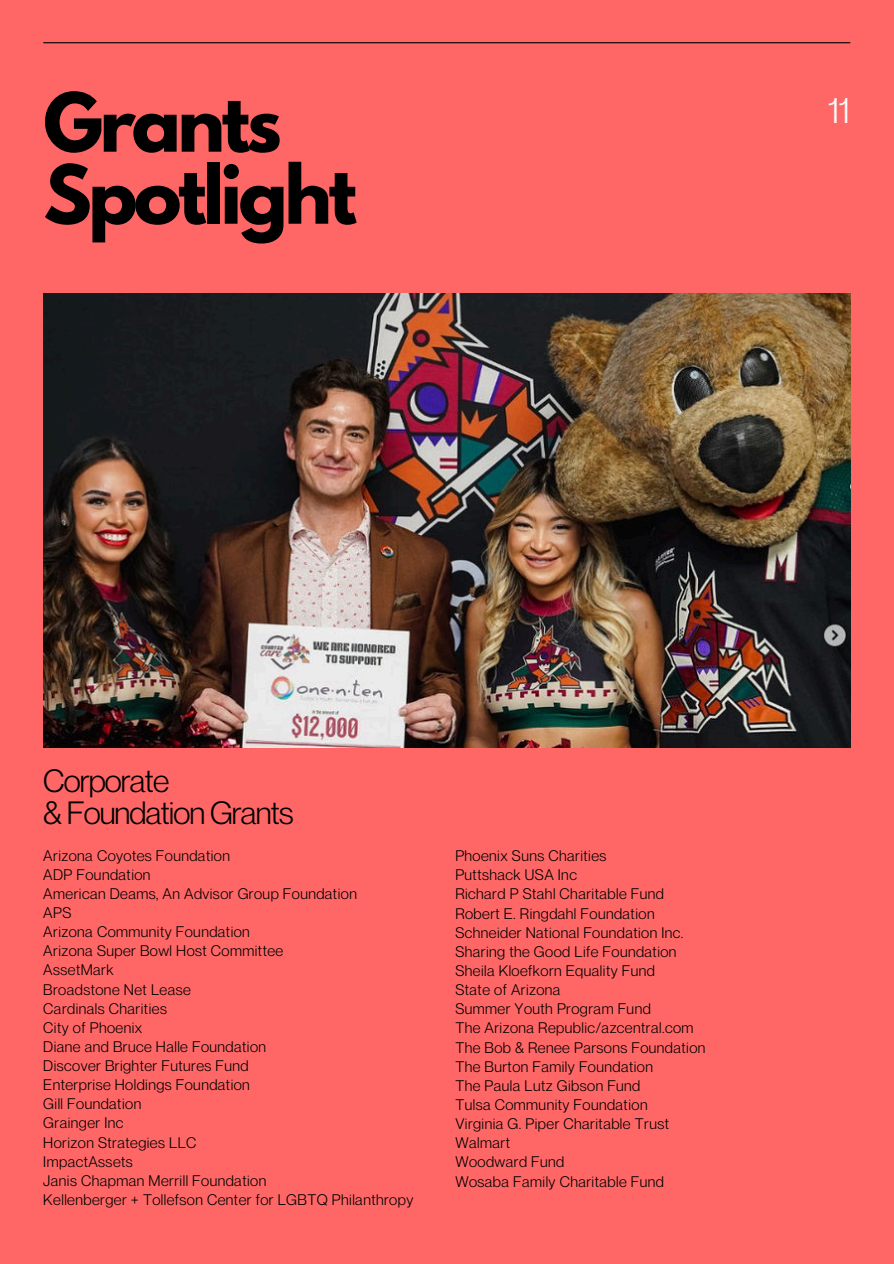
<style>
.page{position:relative;width:894px;height:1264px;background:#fff}
.page>*{position:absolute;margin:0;border:0;box-sizing:border-box;transform-origin:0 0}
.t1{font:700 72px/72px "League Spartan";letter-spacing:-.05em;color:#000}
.t2{font:36px "Neue Montreal";color:#fafafa}
.t3{font:31.5px/31.5px "Neue Montreal";letter-spacing:-.03em;color:#000}
.t4{font:15px/19.2px "Neue Montreal";letter-spacing:.03em;color:#000}
</style>
<div class="page">
<div style="left:0;top:0;width:893px;height:1263px;background:#ff6767"></div>
<hr style="left:43px;top:42px;width:807px;height:1px;background:#000">
<img style="left:43px;top:294px;width:807px;height:453px">
<h1 class="t1" style="left:43px;top:86px;width:315px">Grants<br>Spotlight</h1>
<h2 class="t2" style="left:827px;top:82px;width:24px">11</h2>
<h3 class="t3" style="left:43px;top:762px;width:251px">Corporate<br>&amp; Foundation Grants</h3>
<p class="t4" style="left:43px;top:844px;width:371px">Arizona Coyotes Foundation<br>ADP Foundation<br>American Deams, An Advisor Group Foundation<br>APS<br>Arizona Community Foundation<br>Arizona Super Bowl Host Committee<br>AssetMark<br>Broadstone Net Lease<br>Cardinals Charities<br>City of Phoenix<br>Diane and Bruce Halle Foundation<br>Discover Brighter Futures Fund<br>Enterprise Holdings Foundation<br>Gill Foundation<br>Grainger Inc<br>Horizon Strategies LLC<br>ImpactAssets<br>Janis Chapman Merrill Foundation<br>Kellenberger + Tollefson Center for LGBTQ Philanthropy</p>
<p class="t4" style="left:455px;top:844px;width:251px">Phoenix Suns Charities<br>Puttshack USA Inc<br>Richard P Stahl Charitable Fund<br>Robert E. Ringdahl Foundation<br>Schneider National Foundation Inc.<br>Sharing the Good Life Foundation<br>Sheila Kloefkorn Equality Fund<br>State of Arizona<br>Summer Youth Program Fund<br>The Arizona Republic/azcentral.com<br>The Bob &amp; Renee Parsons Foundation<br>The Burton Family Foundation<br>The Paula Lutz Gibson Fund<br>Tulsa Community Foundation<br>Virginia G. Piper Charitable Trust<br>Walmart<br>Woodward Fund<br>Wosaba Family Charitable Fund</p>
</div>
